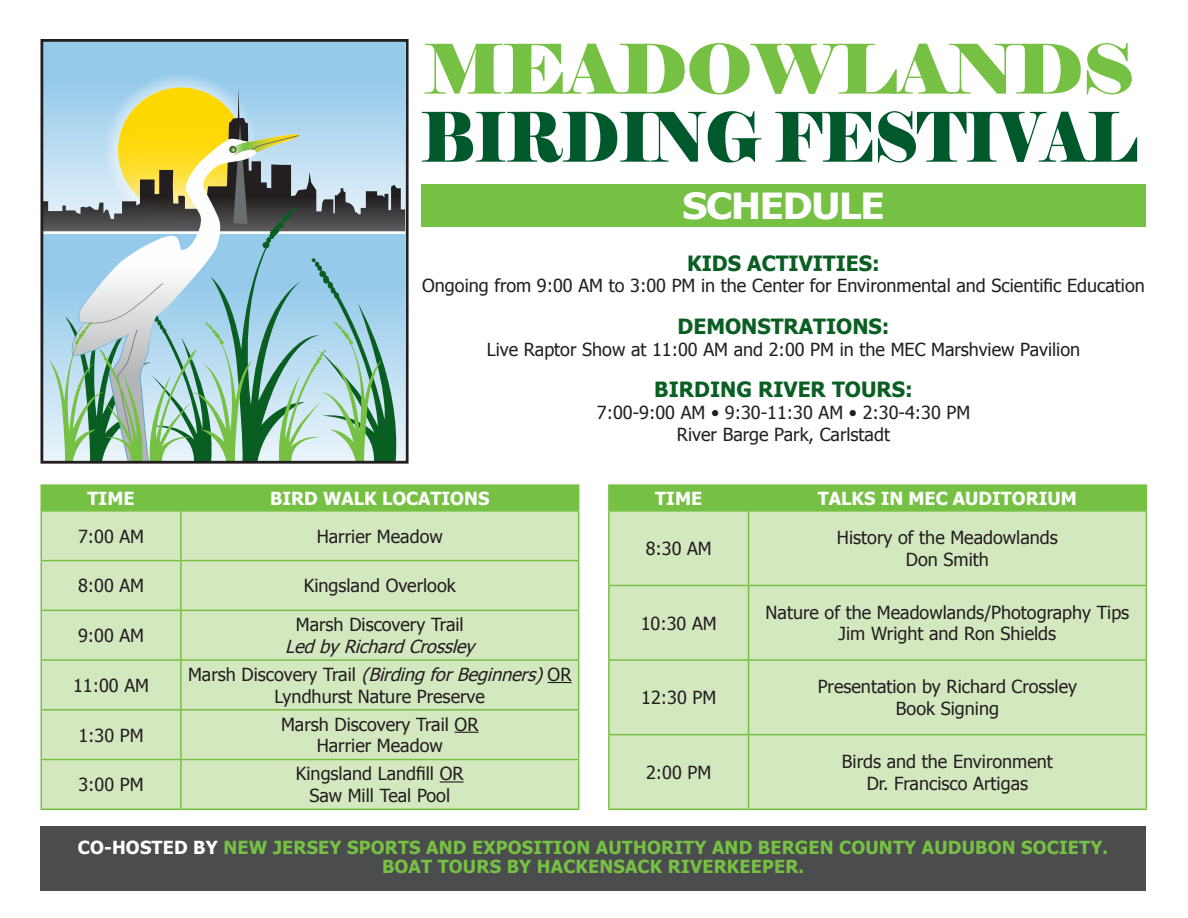
<style>
.page{position:relative;width:1188px;height:918px;background:#fff}
.page>*{position:absolute;margin:0;border:0;box-sizing:border-box;transform-origin:0 0}
.t1{font:68.25px "Elephant";letter-spacing:-.03em;color:#00582d;scale:.92 1}
.t2{font:68.25px "Elephant";letter-spacing:-.03em;color:#76c043;scale:1.09 1}
.t3{font:700 36px "Tahoma";letter-spacing:-.03em;color:#fff;scale:1.09 1}
.t4{font:700 21px "Tahoma";color:#095e21}
.t5{font:18px/21.6px "Tahoma";color:#231f20;text-align:center}
.t6{font:700 18px "Tahoma";letter-spacing:.01em;color:#76c043}
.t7{font:700 18px "Tahoma";color:#fff}
.t8{font:italic 18px "Tahoma";color:#231f20}
.s1{font-style:italic}
.s2{color:#fff}
</style>
<div class="page">
<div style="left:421px;top:184px;width:725px;height:43px;background:#76c043"></div>
<div style="left:42px;top:512px;width:536px;height:296px;background:#d4e8c0"></div>
<hr style="left:40px;top:484px;width:141px;height:2px;background:#76c043">
<hr style="left:40px;top:486px;width:2px;height:24px;background:#76c043">
<hr style="left:181px;top:484px;width:398px;height:2px;background:#76c043">
<div style="left:42px;top:486px;width:537px;height:24px;background:#76c043"></div>
<hr style="left:40px;top:510px;width:141px;height:2px;background:#76c043">
<hr style="left:40px;top:512px;width:2px;height:48px;background:#76c043">
<hr style="left:181px;top:510px;width:398px;height:2px;background:#76c043">
<hr style="left:180px;top:512px;width:2px;height:48px;background:#76c043">
<hr style="left:578px;top:512px;width:1px;height:48px;background:#76c043">
<hr style="left:40px;top:560px;width:141px;height:1px;background:#76c043">
<hr style="left:40px;top:561px;width:2px;height:49px;background:#76c043">
<hr style="left:181px;top:560px;width:398px;height:1px;background:#76c043">
<hr style="left:180px;top:561px;width:2px;height:49px;background:#76c043">
<hr style="left:578px;top:561px;width:1px;height:49px;background:#76c043">
<hr style="left:40px;top:610px;width:141px;height:1px;background:#76c043">
<hr style="left:40px;top:611px;width:2px;height:48px;background:#76c043">
<hr style="left:181px;top:610px;width:398px;height:1px;background:#76c043">
<hr style="left:180px;top:611px;width:2px;height:48px;background:#76c043">
<hr style="left:578px;top:611px;width:1px;height:48px;background:#76c043">
<hr style="left:40px;top:659px;width:141px;height:2px;background:#76c043">
<hr style="left:40px;top:661px;width:2px;height:48px;background:#76c043">
<hr style="left:181px;top:659px;width:398px;height:2px;background:#76c043">
<hr style="left:180px;top:661px;width:2px;height:48px;background:#76c043">
<hr style="left:578px;top:661px;width:1px;height:48px;background:#76c043">
<hr style="left:40px;top:709px;width:141px;height:2px;background:#76c043">
<hr style="left:40px;top:711px;width:2px;height:48px;background:#76c043">
<hr style="left:181px;top:709px;width:398px;height:2px;background:#76c043">
<hr style="left:180px;top:711px;width:2px;height:48px;background:#76c043">
<hr style="left:578px;top:711px;width:1px;height:48px;background:#76c043">
<hr style="left:40px;top:759px;width:141px;height:1px;background:#76c043">
<hr style="left:40px;top:760px;width:2px;height:48px;background:#76c043">
<hr style="left:181px;top:759px;width:398px;height:1px;background:#76c043">
<hr style="left:180px;top:760px;width:2px;height:48px;background:#76c043">
<hr style="left:578px;top:760px;width:1px;height:48px;background:#76c043">
<hr style="left:40px;top:808px;width:141px;height:2px;background:#76c043">
<hr style="left:181px;top:808px;width:398px;height:2px;background:#76c043">
<svg style="left:548px;top:682px;width:24px;height:1px"></svg>
<svg style="left:455px;top:732px;width:24px;height:1px"></svg>
<hr style="left:440px;top:781px;width:24px;height:2px;background:#231f20">
<div style="left:610px;top:512px;width:536px;height:296px;background:#d4e8c0"></div>
<hr style="left:608px;top:484px;width:141px;height:2px;background:#76c043">
<hr style="left:608px;top:486px;width:2px;height:24px;background:#76c043">
<hr style="left:749px;top:484px;width:398px;height:2px;background:#76c043">
<div style="left:610px;top:485px;width:537px;height:25px;background:#76c043"></div>
<hr style="left:608px;top:510px;width:141px;height:2px;background:#76c043">
<hr style="left:608px;top:512px;width:2px;height:73px;background:#76c043">
<hr style="left:749px;top:510px;width:398px;height:2px;background:#76c043">
<hr style="left:748px;top:512px;width:1px;height:73px;background:#76c043">
<hr style="left:1146px;top:512px;width:1px;height:73px;background:#76c043">
<hr style="left:608px;top:585px;width:141px;height:1px;background:#76c043">
<hr style="left:608px;top:586px;width:2px;height:73px;background:#76c043">
<hr style="left:749px;top:585px;width:398px;height:1px;background:#76c043">
<hr style="left:748px;top:586px;width:1px;height:73px;background:#76c043">
<hr style="left:1146px;top:586px;width:1px;height:73px;background:#76c043">
<hr style="left:608px;top:659px;width:141px;height:2px;background:#76c043">
<hr style="left:608px;top:661px;width:2px;height:73px;background:#76c043">
<hr style="left:749px;top:659px;width:398px;height:2px;background:#76c043">
<hr style="left:748px;top:661px;width:1px;height:73px;background:#76c043">
<hr style="left:1146px;top:661px;width:1px;height:73px;background:#76c043">
<hr style="left:608px;top:734px;width:141px;height:1px;background:#76c043">
<hr style="left:608px;top:735px;width:2px;height:73px;background:#76c043">
<hr style="left:749px;top:734px;width:398px;height:1px;background:#76c043">
<hr style="left:748px;top:735px;width:1px;height:73px;background:#76c043">
<hr style="left:1146px;top:735px;width:1px;height:73px;background:#76c043">
<hr style="left:608px;top:808px;width:141px;height:2px;background:#76c043">
<hr style="left:749px;top:808px;width:398px;height:2px;background:#76c043">
<div style="left:42px;top:233px;width:363px;height:229px;background:linear-gradient(to bottom,#87c2e8,#e7f2fa)"></div>
<div style="left:42px;top:39px;width:363px;height:192px;background:#96caeb"></div>
<svg style="left:140px;top:76px;width:82px;height:12px"></svg>
<svg style="left:44px;top:88px;width:361px;height:143px"></svg>
<hr style="left:42px;top:233px;width:363px;height:1px;background:#fff">
<svg style="left:301px;top:206px;width:101px;height:254px;background:#86afbf"></svg>
<svg style="left:301px;top:321px;width:81px;height:139px;background:#a3ccc1"></svg>
<svg style="left:70px;top:132px;width:231px;height:328px;background:#a7baa3"></svg>
<div style="left:229px;top:146px;width:7px;height:7px;border:1px solid #57585a;border-radius:50%"></div>
<svg style="left:230px;top:123px;width:70px;height:101px;background:#717b77"></svg>
<svg style="left:49px;top:260px;width:204px;height:200px;background:#a1c7bf"></svg>
<div style="left:40px;top:39px;width:369px;height:425px;border:3px solid #231f20"></div>
<div style="left:40px;top:826px;width:1106px;height:65px;background:#4b4c4d"></div>
<p class="t2" style="left:424px;top:27px;width:654px">MEADOWLANDS</p>
<p class="t1" style="left:420px;top:95px;width:782px">BIRDING FESTIVAL</p>
<p class="t3" style="left:682px;top:180px;width:187px">SCHEDULE</p>
<p class="t4" style="left:687px;top:249px;width:194px">KIDS ACTIVITIES:</p>
<p class="t5" style="left:422px;top:274px;width:724px">Ongoing from 9:00 AM to 3:00 PM in the Center for Environmental and Scientific Education</p>
<p class="t4" style="left:678px;top:312px;width:213px">DEMONSTRATIONS:</p>
<p class="t5" style="left:487px;top:338px;width:595px">Live Raptor Show at 11:00 AM and 2:00 PM in the MEC Marshview Pavilion</p>
<p class="t4" style="left:654px;top:375px;width:260px">BIRDING RIVER TOURS:</p>
<p class="t5" style="left:597px;top:401px;width:375px">7:00-9:00 AM • 9:30-11:30 AM • 2:30-4:30 PM</p>
<p class="t5" style="left:677px;top:423px;width:215px">River Barge Park, Carlstadt</p>
<p class="t7" style="left:88px;top:486px;width:48px">TIME</p>
<p class="t7" style="left:270px;top:486px;width:221px">BIRD WALK LOCATIONS</p>
<p class="t5" style="left:78px;top:524px;width:68px">7:00 AM</p>
<p class="t5" style="left:317px;top:524px;width:128px">Harrier Meadow</p>
<p class="t5" style="left:78px;top:574px;width:68px">8:00 AM</p>
<p class="t5" style="left:304px;top:574px;width:154px">Kingsland Overlook</p>
<p class="t5" style="left:78px;top:624px;width:68px">9:00 AM</p>
<p class="t5" style="left:296px;top:613px;width:169px">Marsh Discovery Trail</p>
<p class="t8" style="left:285px;top:634px;width:191px">Ledby RichardCrossley</p>
<p class="t5" style="left:73px;top:674px;width:77px">11:00 AM</p>
<p class="t5" style="left:188px;top:663px;width:385px">M a r s h D i s c o v e ry Tr a i l <span class="s1">(BirdingforBeginners)</span>O R<br>Lyndhurst Nature Preserve</p>
<p class="t5" style="left:78px;top:723px;width:67px">1:30 PM</p>
<p class="t5" style="left:281px;top:713px;width:199px">Marsh Discovery Trail OR</p>
<p class="t5" style="left:317px;top:734px;width:128px">Harrier Meadow</p>
<p class="t5" style="left:78px;top:773px;width:67px">3:00 PM</p>
<p class="t5" style="left:296px;top:762px;width:169px">Kingsland Landfill OR</p>
<p class="t5" style="left:309px;top:784px;width:142px">Saw Mill Teal Pool</p>
<p class="t7" style="left:655px;top:486px;width:48px">TIME</p>
<p class="t7" style="left:818px;top:486px;width:261px">TALKS IN MEC AUDITORIUM</p>
<p class="t5" style="left:646px;top:537px;width:68px">8:30 AM</p>
<p class="t5" style="left:837px;top:526px;width:222px">History of the Meadowlands</p>
<p class="t5" style="left:906px;top:548px;width:84px">Don Smith</p>
<p class="t5" style="left:641px;top:611px;width:77px">10:30 AM</p>
<p class="t5" style="left:641px;top:686px;width:77px">12:30 PM</p>
<p class="t5" style="left:646px;top:761px;width:67px">2:00 PM</p>
<p class="t5" style="left:766px;top:601px;width:365px">Nature of the Meadowlands/Photography Tips</p>
<p class="t5" style="left:839px;top:622px;width:219px">Jim Wright and Ron Shields</p>
<p class="t5" style="left:818px;top:675px;width:261px">Presentation by Richard Crossley</p>
<p class="t5" style="left:896px;top:697px;width:105px">Book Signing</p>
<p class="t5" style="left:842px;top:750px;width:212px">Birds and the Environment</p>
<p class="t5" style="left:867px;top:771px;width:163px">Dr. Francisco Artigas</p>
<p class="t6" style="left:78px;top:834px;width:1032px"><span class="s2">CO-HOSTED BY</span> NEW JERSEY SPORTS AND EXPOSITION AUTHORITY AND BERGEN COUNTY AUDUBON SOCIETY.</p>
<p class="t6" style="left:382px;top:854px;width:424px">BOAT TOURS BY HACKENSACK RIVERKEEPER.</p>
</div>
